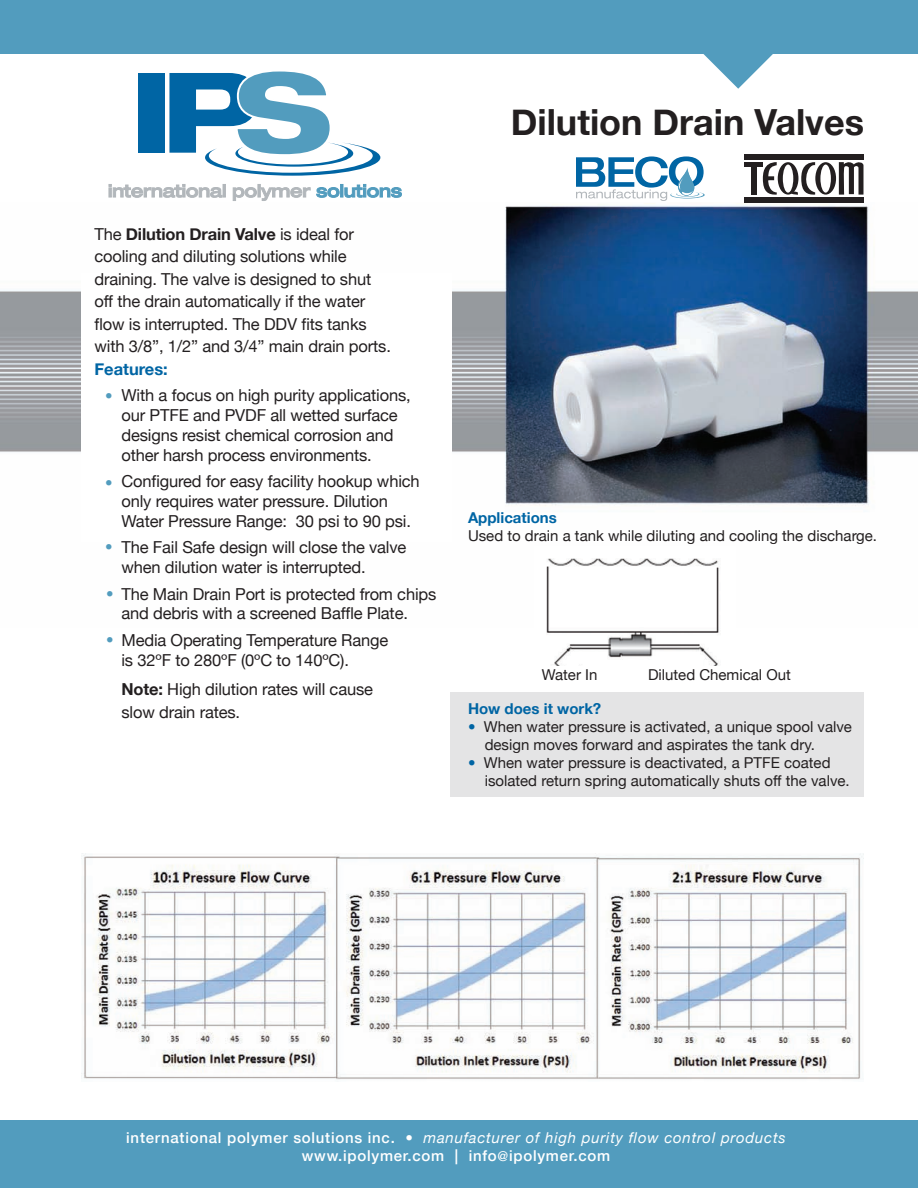
<style>
.page{position:relative;width:918px;height:1188px;background:#fff}
.page>*{position:absolute;margin:0;border:0;box-sizing:border-box;transform-origin:0 0}
.t1{font:700 36px "Helvetica Neue";color:#231f20}
.t2{font:16.5px/19.8px "Helvetica Neue";letter-spacing:-.01em;color:#231f20}
.t3{font:700 16.5px "Helvetica Neue";color:#0065a4}
.t4{font:15px/18px "Helvetica Neue";color:#231f20}
.t5{font:500 15px/18px "Helvetica Neue";letter-spacing:.05em;color:#fff;text-align:center}
.t6{font:700 15px "Helvetica Neue";color:#0065a4}
.t7{font:15px "Helvetica Neue";color:#529cbe}
.s1{font-weight:700}
.s2{font-weight:700;color:#0065a4}
.s3{font-weight:400;font-style:italic}
.s4{font-size:13.5px}
</style>
<div class="page">
<svg style="left:109px;top:184px;width:117px;height:14px"></svg>
<svg style="left:233px;top:184px;width:169px;height:17px"></svg>
<div style="left:138px;top:73px;width:26px;height:80px;background:#0065a4"></div>
<svg style="left:169px;top:71px;width:211px;height:105px"></svg>
<div style="left:0;top:0;width:918px;height:54px;background:#529cbe"></div>
<div style="left:0;top:1120px;width:918px;height:68px;background:#529cbe"></div>
<svg style="left:703px;top:54px;width:70px;height:35px"></svg>
<img style="left:0;top:202px;width:918px;height:304px">
<img style="left:546px;top:558px;width:173px;height:108px">
<div style="left:662px;top:655px;width:41px;height:12px;background:#fff"></div>
<div style="left:450px;top:692px;width:414px;height:104px;background:#e4e4e5"></div>
<div style="left:81px;top:274px;width:371px;height:268px;background:#fff"></div>
<hr style="left:745px;top:162px;width:18px;height:4px;background:#231f20">
<div style="left:751px;top:163px;width:6px;height:32px;background:#231f20"></div>
<svg style="left:763px;top:162px;width:100px;height:33px"></svg>
<div style="left:744px;top:197px;width:120px;height:5px;background:#231f20"></div>
<div style="left:744px;top:154px;width:120px;height:6px;background:#231f20"></div>
<svg style="left:576px;top:156px;width:129px;height:45px"></svg>
<img style="left:81px;top:854px;width:783px;height:226px">
<h1 class="t1" style="left:511px;top:100px;width:355px">Dilution Drain Valves</h1>
<p class="t2" style="left:94px;top:222px;width:298px;line-height:22.5px">The <span class="s1">Dilution Drain Valve</span> is ideal for cooling and diluting solutions while draining. The valve is designed to shut off the drain automatically if the water flow is interrupted. The DDV fits tanks with 3/8”, 1/2” and 3/4” main drain ports.</p>
<p class="t3" style="left:94px;top:359px;width:75px">Features:</p>
<p class="t2" style="left:121px;top:385px;width:291px">With a focus on high purity applications, our PTFE and PVDF all wetted surface designs resist chemical corrosion and other harsh process environments.</p>
<p class="t2" style="left:121px;top:471px;width:300px">Configured for easy facility hookup which only requires water pressure. Dilution<br>Water Pressure Range: 30 psi to 90 psi.</p>
<p class="t2" style="left:121px;top:537px;width:286px">The Fail Safe design will close the valve when dilution water is interrupted.</p>
<p class="t2" style="left:121px;top:584px;width:316px">The Main Drain Port is protected from chips and debris with a screened Baffle Plate.</p>
<p class="t2" style="left:121px;top:630px;width:268px">Media Operating Temperature Range is 32ºF to 280ºF (0ºC to 140ºC).</p>
<p class="t2" style="left:121px;top:678px;width:253px;line-height:22.5px"><span class="s1">Note:</span> High dilution rates will cause slow drain rates.</p>
<p class="t7" style="left:105px;top:386px;width:9px">•</p>
<p class="t7" style="left:105px;top:473px;width:9px">•</p>
<p class="t7" style="left:105px;top:538px;width:9px">•</p>
<p class="t7" style="left:106px;top:584px;width:9px">•</p>
<p class="t7" style="left:106px;top:630px;width:9px">•</p>
<p class="t6" style="left:468px;top:508px;width:90px">Applications</p>
<p class="t4" style="left:468px;top:526px;width:411px">Used to drain a tank while diluting and cooling the discharge.</p>
<p class="t4" style="left:542px;top:666px;width:57px">Water In</p>
<p class="t4" style="left:648px;top:666px;width:144px">Diluted Chemical Out</p>
<p class="t6" style="left:468px;top:700px;width:135px">How does it work?</p>
<p class="t4" style="left:485px;top:718px;width:369px;text-indent:-17px"><span class="s2">•</span> When water pressure is activated, a unique spool valve design moves forward and aspirates the tank dry.</p>
<p class="t4" style="left:485px;top:754px;width:367px;text-indent:-17px"><span class="s2">•</span> When water pressure is deactivated, a PTFE coated isolated return spring automatically shuts off the valve.</p>
<p class="t5" style="left:126px;top:1128px;width:661px">international polymer solutions inc. • <span class="s3">manufacturer of high purity flow control products </span>www.ipolymer.com | info<span class="s4">@</span>ipolymer.com</p>
</div>
